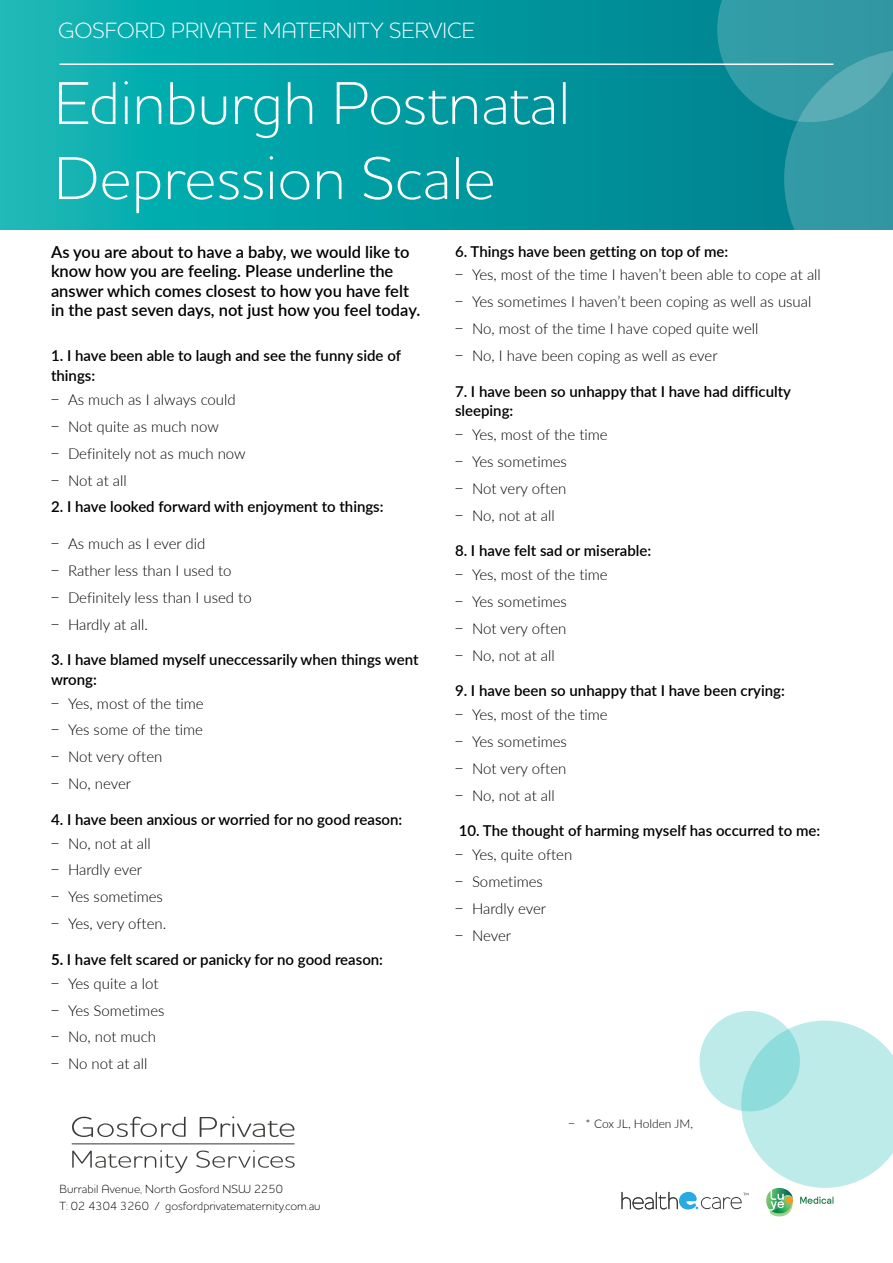
<style>
.page{position:relative;width:893px;height:1263px;background:#fff}
.page>*{position:absolute;margin:0;border:0;box-sizing:border-box;transform-origin:0 0}
.t1{font:300 61.5px/75px "Houschka Pro";color:#fff}
.t2{font:300 22.5px "Houschka Pro";color:#fff}
.t3{font:600 16.5px/19.5px "Lato";color:#000}
.t4{font:300 15px/27px "Lato";color:#000}
.t5{font:600 15px/23.7px "Lato";color:#000}
.t6{font:300 12px/16.5px "Houschka Pro";color:#000}
.t7{font:300 12px "Lato";color:#000}
.s1{font-family:"Houschka Pro"}
.s2{font-family:"Houschka Pro";font-weight:300}
.s3{font-weight:300}
.s4{font-weight:700}
.s5{font-weight:600}
</style>
<div class="page">
<svg style="left:0;top:0;width:717px;height:230px;background:#049fa4"></svg>
<div style="left:699px;top:1011px;width:101px;height:100px;background:#bdebea;border-radius:50%"></div>
<hr style="left:60px;top:64px;width:773px;height:1px;background:#fff">
<hr style="left:72px;top:1143px;width:223px;height:1px;background:#3b3936">
<svg style="left:72px;top:1117px;width:114px;height:20px"></svg>
<svg style="left:200px;top:1116px;width:94px;height:21px"></svg>
<svg style="left:72px;top:1150px;width:115px;height:23px"></svg>
<svg style="left:196px;top:1150px;width:99px;height:18px"></svg>
<svg style="left:717px;top:0;width:176px;height:230px;background:#2a96a1"></svg>
<svg style="left:621px;top:1020px;width:272px;height:197px"></svg>
<h2 class="t2" style="left:58px;top:16px;width:419px">GOSFORD PRIVATE MATERNITY SERVICE</h2>
<h1 class="t1" style="left:54px;top:64px;width:518px">Edinburgh Postnatal<br>Depression Scale</h1>
<p class="t3" style="left:51px;top:241px;width:371px">As you are about to have a baby, we would like to know how you are feeling. Please underline the answer which comes closest to how you have felt in the past seven days, not just how you feel today.</p>
<p class="t5" style="left:51px;top:346px;width:351px;line-height:19.5px">1. I have been able to laugh and see the funny side of things:</p>
<p class="t4" style="left:51px;top:385px;width:196px"><span class="s1">−</span> As much as I always could <span class="s1">−</span> Not quite as much now<br><span class="s1">−</span> Definitely not as much now <span class="s1">−</span> Not at all</p>
<p class="t5" style="left:51px;top:494px;width:334px">2. I have looked forward with enjoyment to things:</p>
<p class="t4" style="left:51px;top:529px;width:202px"><span class="s1">−</span> As much as I ever did<br><span class="s1">−</span> Rather less than I used to<br><span class="s1">−</span> Definitely less than I used to <span class="s1">−</span> Hardly at all.</p>
<p class="t5" style="left:51px;top:649px;width:369px;line-height:19.5px">3. I have blamed myself uneccessarily when things went wrong:</p>
<p class="t4" style="left:51px;top:689px;width:154px"><span class="s1">−</span> Yes, most of the time <span class="s1">−</span> Yes some of the time <span class="s1">−</span> Not very often<br><span class="s1">−</span> No, never</p>
<p class="t5" style="left:51px;top:807px;width:353px">4. I have been anxious or worried for no good reason: <span class="s2">−</span> <span class="s3">No, not at all</span></p>
<p class="t4" style="left:51px;top:856px;width:117px"><span class="s1">−</span> Hardly ever<br><span class="s1">−</span> Yes sometimes <span class="s1">−</span> Yes, very often.</p>
<p class="t5" style="left:51px;top:947px;width:334px"><span class="s4">5.</span> I have felt scared or panicky for no good reason: <span class="s2">−</span> <span class="s3">Yes quite a lot</span></p>
<p class="t4" style="left:51px;top:996px;width:115px"><span class="s1">−</span> Yes Sometimes <span class="s1">−</span> No, not much <span class="s1">−</span> No not at all</p>
<p class="t6" style="left:60px;top:1180px;width:263px">Burrabil Avenue, North Gosford NSW 2250<br>T: 02 4304 3260 / gosfordprivatematernity.com.au</p>
<p class="t4" style="left:455px;top:239px;width:367px;line-height:23.7px"><span class="s5">6. Things have been getting on top of me:<br></span><span class="s1">−</span> Yes, most of the time I haven’t been able to cope at all</p>
<p class="t4" style="left:455px;top:288px;width:358px"><span class="s1">−</span> Yes sometimes I haven’t been coping as well as usual <span class="s1">−</span> No, most of the time I have coped quite well<br><span class="s1">−</span> No, I have been coping as well as ever</p>
<p class="t5" style="left:455px;top:381px;width:338px;line-height:19.5px">7. I have been so unhappy that I have had difficulty sleeping:</p>
<p class="t4" style="left:455px;top:420px;width:154px"><span class="s1">−</span> Yes, most of the time <span class="s1">−</span> Yes sometimes<br><span class="s1">−</span> Not very often<br><span class="s1">−</span> No, not at all</p>
<p class="t5" style="left:455px;top:538px;width:198px">8. I have felt sad or miserable: <span class="s2">−</span> <span class="s3">Yes, most of the time</span></p>
<p class="t4" style="left:455px;top:587px;width:113px;text-align:justify"><span class="s1">−</span> Yes sometimes <span class="s1">−</span> Not very often <span class="s1">−</span> No, not at all</p>
<p class="t5" style="left:455px;top:678px;width:331px">9. I have been so unhappy that I have been crying: <span class="s2">−</span> <span class="s3">Yes, most of the time</span></p>
<p class="t4" style="left:455px;top:727px;width:113px;text-align:justify"><span class="s1">−</span> Yes sometimes <span class="s1">−</span> Not very often <span class="s1">−</span> No, not at all</p>
<p class="t5" style="left:455px;top:818px;width:367px">10. The thought of harming myself has occurred to me: <span class="s2">−</span> <span class="s3">Yes, quite often</span></p>
<p class="t4" style="left:455px;top:867px;width:93px"><span class="s1">−</span> Sometimes <span class="s1">−</span> Hardly ever <span class="s1">−</span> Never</p>
<p class="t7" style="left:569px;top:1115px;width:126px"><span class="s1">−</span> * Cox JL, Holden JM,</p>
</div>
